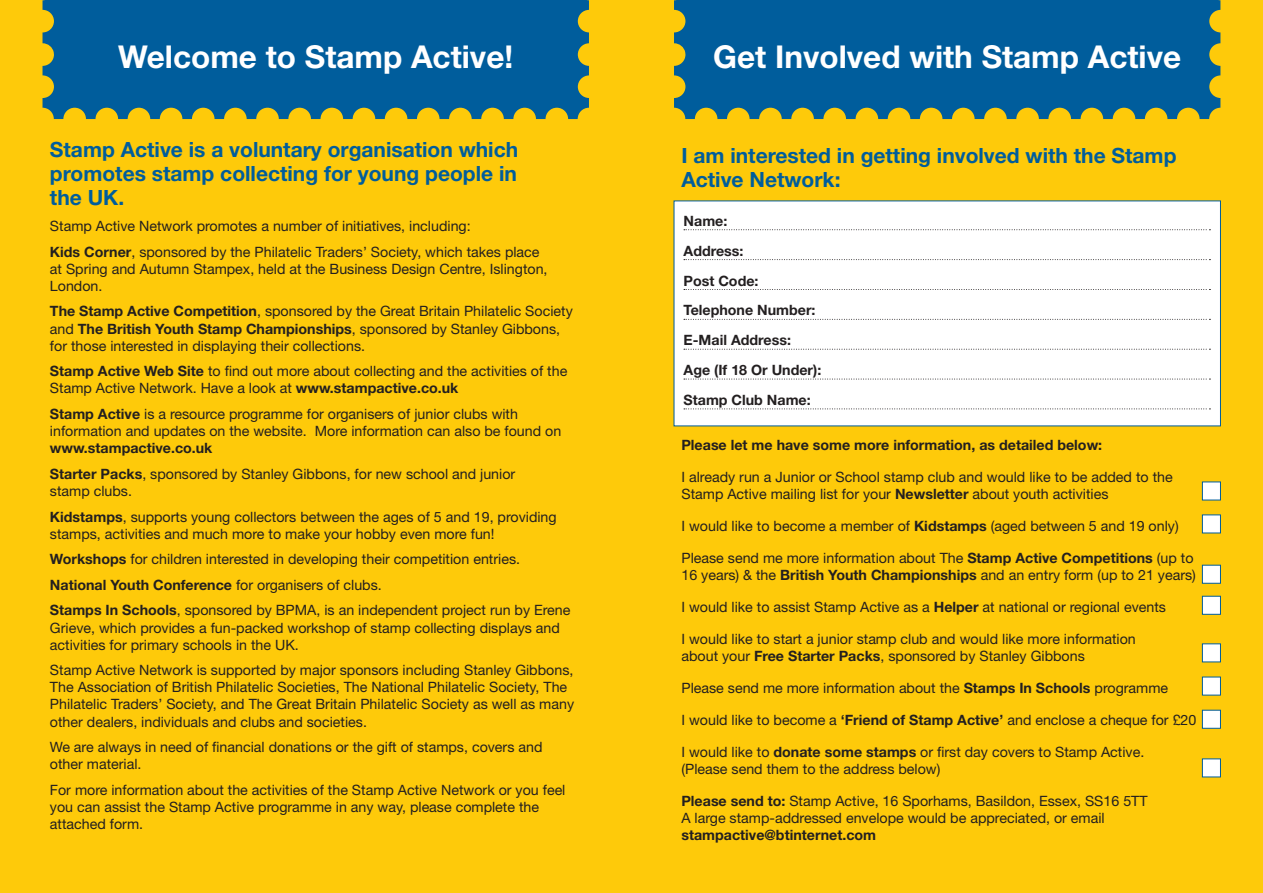
<style>
.page{position:relative;width:1263px;height:893px;background:#feca0a}
.page>*{position:absolute;margin:0;border:0;box-sizing:border-box;transform-origin:0 0}
.t1{font:700 31.5px "Helvetica Neue";color:#fff}
.t2{font:700 21px/24px "Helvetica Neue";color:#005d9c;text-align:justify}
.t3{font:14.25px/17.1px "Helvetica Neue";color:#231f20}
.t4{font:700 14.25px "Helvetica Neue";color:#231f20}
.s1{font-weight:700}
.s2{font-weight:400}
</style>
<div class="page">
<div style="left:674px;top:201px;width:547px;height:225px;background:#fff"></div>
<svg style="left:674px;top:0;width:546px;height:119px;background:#126491"></svg>
<svg style="left:684px;top:229px;width:526px;height:1px"></svg>
<svg style="left:684px;top:259px;width:526px;height:1px"></svg>
<svg style="left:684px;top:289px;width:526px;height:1px"></svg>
<svg style="left:684px;top:319px;width:526px;height:1px"></svg>
<svg style="left:684px;top:349px;width:526px;height:1px"></svg>
<svg style="left:684px;top:379px;width:526px;height:1px"></svg>
<svg style="left:684px;top:409px;width:526px;height:1px"></svg>
<svg style="left:43px;top:0;width:546px;height:119px;background:#116491"></svg>
<div style="left:1202px;top:482px;width:19px;height:18px;background:#fff;border:1px solid #005d9c"></div>
<div style="left:1202px;top:514px;width:19px;height:19px;background:#fff;border:1px solid #005d9c"></div>
<div style="left:1202px;top:565px;width:19px;height:19px;background:#fff;border:1px solid #005d9c"></div>
<div style="left:1202px;top:596px;width:19px;height:19px;background:#fff;border:1px solid #005d9c"></div>
<div style="left:1202px;top:643px;width:19px;height:19px;background:#fff;border:1px solid #005d9c"></div>
<div style="left:1202px;top:677px;width:19px;height:18px;background:#fff;border:1px solid #005d9c"></div>
<div style="left:1202px;top:710px;width:19px;height:19px;background:#fff;border:1px solid #005d9c"></div>
<div style="left:1202px;top:758px;width:19px;height:19px;background:#fff;border:1px solid #005d9c"></div>
<p class="t1" style="left:118px;top:38px;width:396px">Welcome to Stamp Active!</p>
<p class="t1" style="left:713px;top:38px;width:469px">Get Involved with Stamp Active</p>
<p class="t2" style="left:50px;top:137px;width:470px">Stamp Active is a voluntary organisation which promotes stamp collecting for young people in the UK.</p>
<p class="t3" style="left:50px;top:217px;width:422px">Stamp Active Network promotes a number of initiatives, including:</p>
<p class="t3" style="left:50px;top:243px;width:499px"><span class="s1">Kids Corner</span>, sponsored by the Philatelic Traders’ Society, which takes place at Spring and Autumn Stampex, held at the Business Design Centre, Islington,<br>London.</p>
<p class="t3" style="left:50px;top:303px;width:524px"><span class="s1">The Stamp Active Competition</span>, sponsored by the Great Britain Philatelic Society and <span class="s1">The British Youth Stamp Championships</span>, sponsored by Stanley Gibbons, for those interested in displaying their collections.</p>
<p class="t3" style="left:50px;top:362px;width:519px"><span class="s1">Stamp Active Web Site</span> to find out more about collecting and the activities of the<br>Stamp Active Network. Have a look at <span class="s1">www.stampactive.co.uk</span></p>
<p class="t3" style="left:50px;top:405px;width:513px"><span class="s1">Stamp Active</span> is a resource programme for organisers of junior clubs with information and updates on the website. More information can also be found on <span class="s1">www.stampactive.co.uk</span></p>
<p class="t3" style="left:50px;top:465px;width:467px"><span class="s1">Starter Packs</span>, sponsored by Stanley Gibbons, for new school and junior stamp clubs.</p>
<p class="t3" style="left:50px;top:508px;width:508px"><span class="s1">Kidstamps</span>, supports young collectors between the ages of 5 and 19, providing stamps, activities and much more to make your hobby even more fun!</p>
<p class="t3" style="left:50px;top:550px;width:472px"><span class="s1">Workshops</span> for children interested in developing their competition entries.</p>
<p class="t4" style="left:50px;top:576px;width:333px">National Youth Conference <span class="s2">for organisers of clubs.</span></p>
<p class="t3" style="left:50px;top:602px;width:522px"><span class="s1">Stamps In Schools</span>, sponsored by BPMA, is an independent project run by Erene<br>Grieve, which provides a fun-packed workshop of stamp collecting displays and activities for primary schools in the UK.</p>
<p class="t3" style="left:50px;top:661px;width:526px">Stamp Active Network is supported by major sponsors including Stanley Gibbons, The Association of British Philatelic Societies, The National Philatelic Society, The Philatelic Traders’ Society, and The Great Britain Philatelic Society as well as many other dealers, individuals and clubs and societies.</p>
<p class="t3" style="left:50px;top:738px;width:494px">We are always in need of financial donations or the gift of stamps, covers and other material.</p>
<p class="t3" style="left:50px;top:781px;width:517px">For more information about the activities of the Stamp Active Network or you feel you can assist the Stamp Active programme in any way, please complete the attached form.</p>
<p class="t2" style="left:681px;top:143px;width:496px">I am interested in getting involved with the Stamp<br>Active Network:</p>
<p class="t4" style="left:684px;top:212px;width:45px">Name:</p>
<p class="t4" style="left:684px;top:242px;width:61px">Address:</p>
<p class="t4" style="left:684px;top:272px;width:76px">Post Code:</p>
<p class="t4" style="left:684px;top:302px;width:133px">Telephone Number:</p>
<p class="t4" style="left:684px;top:331px;width:109px">E-Mail Address:</p>
<p class="t4" style="left:684px;top:361px;width:139px">Age (If 18 Or Under):</p>
<p class="t4" style="left:684px;top:391px;width:129px">Stamp Club Name:</p>
<p class="t4" style="left:681px;top:436px;width:422px">Please let me have some more information, as detailed below:</p>
<p class="t3" style="left:681px;top:468px;width:493px">I already run a Junior or School stamp club and would like to be added to the<br>Stamp Active mailing list for your <span class="s1">Newsletter</span> about youth activities</p>
<p class="t3" style="left:681px;top:517px;width:499px">I would like to become a member of <span class="s1">Kidstamps</span> (aged between 5 and 19 only)</p>
<p class="t3" style="left:681px;top:549px;width:516px">Please send me more information about The <span class="s1">Stamp Active Competitions</span> (up to<br>16 years) &amp; the <span class="s1">British Youth Championships</span> and an entry form (up to 21 years)</p>
<p class="t3" style="left:681px;top:598px;width:486px">I would like to assist Stamp Active as a <span class="s1">Helper</span> at national or regional events</p>
<p class="t3" style="left:681px;top:630px;width:456px">I would like to start a junior stamp club and would like more information about your <span class="s1">Free Starter Packs</span>, sponsored by Stanley Gibbons</p>
<p class="t3" style="left:681px;top:679px;width:488px">Please send me more information about the <span class="s1">Stamps In Schools</span> programme</p>
<p class="t3" style="left:681px;top:711px;width:516px">I would like to become a <span class="s1">‘Friend of Stamp Active’</span> and enclose a cheque for £20</p>
<p class="t3" style="left:681px;top:743px;width:464px">I would like to <span class="s1">donate some stamps</span> or first day covers to Stamp Active. (Please send them to the address below)</p>
<p class="t3" style="left:681px;top:792px;width:468px"><span class="s1">Please send to:</span> Stamp Active, 16 Sporhams, Basildon, Essex, SS16 5TT<br>A large stamp-addressed envelope would be appreciated, or email <span class="s1">stampactive@btinternet.com</span></p>
</div>
